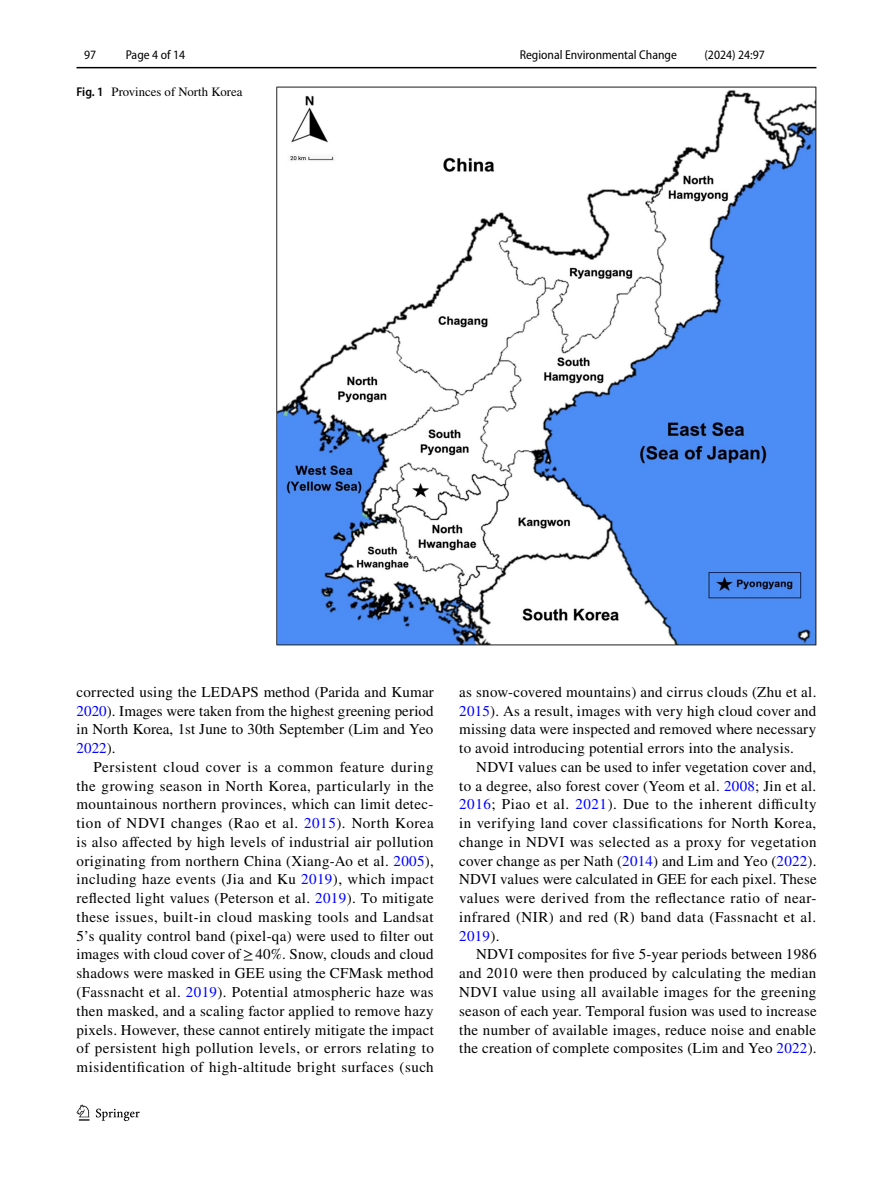
<style>
.page{position:relative;width:893px;height:1187px;background:#fff}
.page>*{position:absolute;margin:0;border:0;box-sizing:border-box;transform-origin:0 0}
.t1{font:15px/18.8px "STIX";letter-spacing:.02em;color:#000;text-align:justify}
.t2{font:semi-condensed 12.75px "Myriad Pro";color:#000}
.t3{font:12.75px "STIX";color:#000}
.s1{font-family:"Myriad Pro";font-weight:600;font-stretch:semi-condensed}
.s2{color:#00f}
</style>
<div class="page">
<hr style="left:77px;top:67px;width:739px;height:1px;background:#000">
<svg style="left:77px;top:1104px;width:12px;height:16px"></svg>
<svg style="left:96px;top:1108px;width:44px;height:12px"></svg>
<img style="left:276px;top:87px;width:540px;height:558px">
<p class="t2" style="left:84px;top:48px;width:14px">97</p>
<p class="t2" style="left:126px;top:48px;width:61px">Page 4 of 14</p>
<p class="t2" style="left:520px;top:48px;width:159px">Regional Environmental Change</p>
<p class="t2" style="left:704px;top:48px;width:62px">(2024) 24:97</p>
<p class="t3" style="left:77px;top:83px;width:167px"><span class="s1">Fig. 1</span> Provinces of North Korea</p>
<p class="t1" style="left:77px;top:683px;width:359px">corrected using the LEDAPS method (Parida and Kumar <span class="s2">2020</span>). Images were taken from the highest greening period in North Korea, 1st June to 30th September (Lim and Yeo <span class="s2">2022</span>).</p>
<p class="t1" style="left:77px;top:758px;width:359px;text-indent:17px">Persistent cloud cover is a common feature during the growing season in North Korea, particularly in the mountainous northern provinces, which can limit detec&shy;tion of NDVI changes (Rao et al. <span class="s2">2015</span>). North Korea is also affected by high levels of industrial air pollution originating from northern China (Xiang-Ao et al. <span class="s2">2005</span>), including haze events (Jia and Ku <span class="s2">2019</span>), which impact reflected light values (Peterson et al. <span class="s2">2019</span>). To mitigate these issues, built-in cloud masking tools and Landsat 5’s quality control band (pixel-qa) were used to filter out images with cloud cover of≥40%. Snow, clouds and cloud shadows were masked in GEE using the CFMask method (Fassnacht et al. <span class="s2">2019</span>). Potential atmospheric haze was then masked, and a scaling factor applied to remove hazy pixels. However, these cannot entirely mitigate the impact of persistent high pollution levels, or errors relating to misidentification of high-altitude bright surfaces (such</p>
<p class="t1" style="left:459px;top:683px;width:359px">as snow-covered mountains) and cirrus clouds (Zhu et al.<br><span class="s2">2015</span>). As a result, images with very high cloud cover and missing data were inspected and removed where necessary to avoid introducing potential errors into the analysis.</p>
<p class="t1" style="left:459px;top:758px;width:359px;text-indent:17px">NDVI values can be used to infer vegetation cover and, to a degree, also forest cover (Yeom et al. <span class="s2">2008</span>; Jin et al.<br><span class="s2">2016</span>; Piao et al. <span class="s2">2021</span>). Due to the inherent difficulty in verifying land cover classifications for North Korea, change in NDVI was selected as a proxy for vegetation cover change as per Nath (<span class="s2">2014</span>) and Lim and Yeo (<span class="s2">2022</span>).<br>NDVI values were calculated in GEE for each pixel. These values were derived from the reflectance ratio of near&shy;infrared (NIR) and red (R) band data (Fassnacht et al.<br><span class="s2">2019</span>).</p>
<p class="t1" style="left:459px;top:946px;width:359px;text-indent:17px">NDVI composites for five 5-year periods between 1986 and 2010 were then produced by calculating the median NDVI value using all available images for the greening season of each year. Temporal fusion was used to increase the number of available images, reduce noise and enable the creation of complete composites (Lim and Yeo <span class="s2">2022</span>).</p>
</div>
